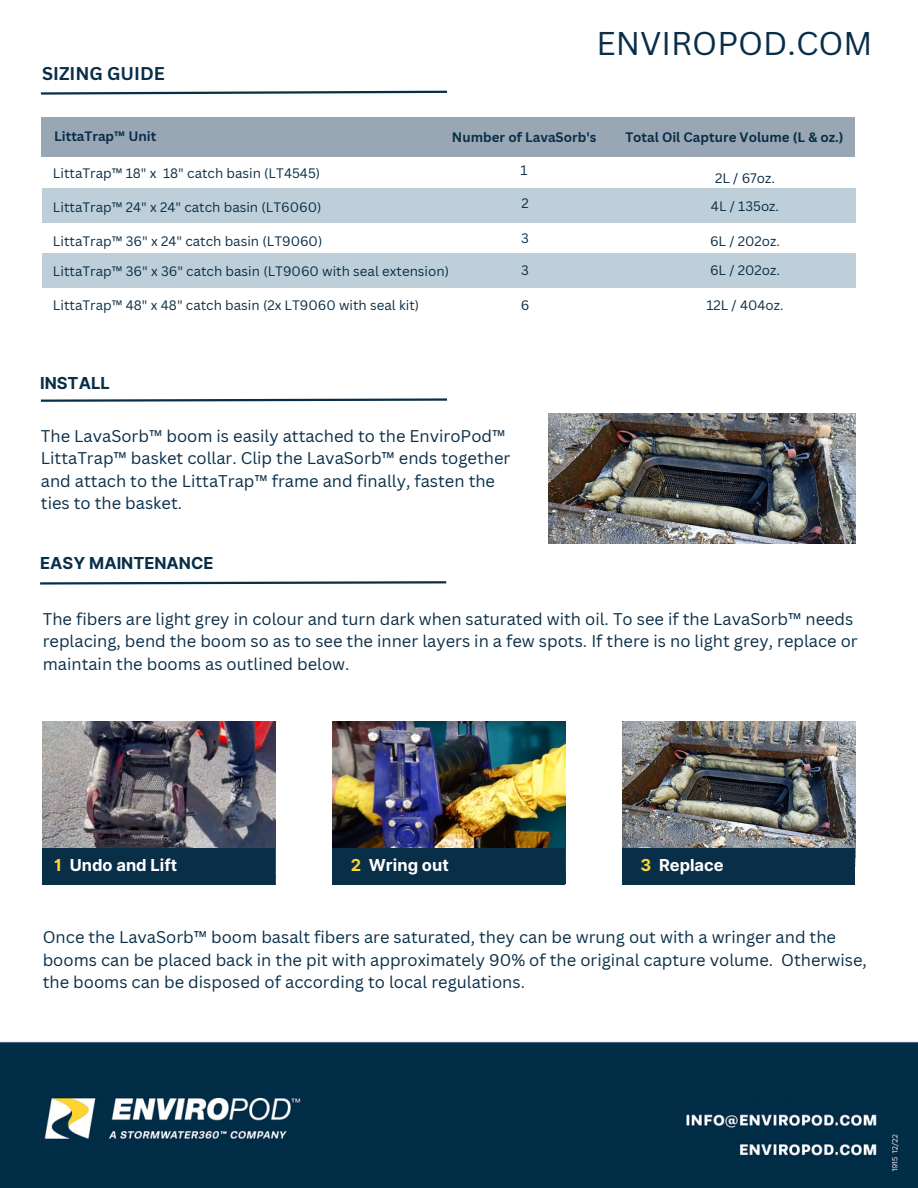
<style>
.page{position:relative;width:918px;height:1188px;background:#fff}
.page>*{position:absolute;margin:0;border:0;box-sizing:border-box;transform-origin:0 0}
.t1{font:32.1px "Canva Sans";color:#092e48}
.t2{font:700 18px "Canva Sans";color:#092e48}
.t3{font:16.5px/22.5px "Canva Sans";color:#092e48}
.t4{font:700 16.5px "Inter";color:#fff}
.t5{font:700 16.5px "Inter";color:#092e48}
.t6{font:13.35px "Canva Sans";color:#092e48}
.t7{font:700 13.35px "Canva Sans";color:#092e48}
.s1{color:#ffd530}
</style>
<div class="page">
<img style="left:0;top:1041px;width:918px;height:147px">
<div style="left:41px;top:117px;width:813px;height:39px;background:#99a7b4"></div>
<svg style="left:40px;top:398px;width:407px;height:4px"></svg>
<img style="left:548px;top:413px;width:308px;height:131px">
<svg style="left:40px;top:90px;width:407px;height:5px"></svg>
<img style="left:42px;top:721px;width:233px;height:127px">
<div style="left:42px;top:848px;width:233px;height:37px;background:#092e48"></div>
<img style="left:332px;top:721px;width:233px;height:127px">
<div style="left:332px;top:848px;width:233px;height:37px;background:#092e48"></div>
<img style="left:623px;top:721px;width:232px;height:127px">
<div style="left:623px;top:848px;width:232px;height:37px;background:#092e48"></div>
<svg style="left:40px;top:581px;width:407px;height:4px"></svg>
<div style="left:42px;top:189px;width:813px;height:34px;background:#becfd9"></div>
<div style="left:43px;top:253px;width:813px;height:34px;background:#becfd9"></div>
<div style="left:687px;top:1064px;width:211px;height:34px;background:#012d47"></div>
<p class="t2" style="left:42px;top:61px;width:124px">SIZING GUIDE</p>
<p class="t1" style="left:596px;top:21px;width:278px">ENVIROPOD.COM</p>
<p class="t7" style="left:54px;top:127px;width:104px">LittaTrap™ Unit</p>
<p class="t7" style="left:452px;top:127px;width:146px">Number of LavaSorb's</p>
<p class="t7" style="left:625px;top:128px;width:220px">Total Oil Capture Volume (L &amp; oz.)</p>
<p class="t6" style="left:53px;top:163px;width:269px">LittaTrap™ 18" x 18" catch basin (LT4545)</p>
<p class="t6" style="left:53px;top:198px;width:270px">LittaTrap™ 24" x 24" catch basin (LT6060)</p>
<p class="t6" style="left:53px;top:232px;width:271px">LittaTrap™ 36" x 24" catch basin (LT9060)</p>
<p class="t6" style="left:53px;top:262px;width:398px">LittaTrap™ 36" x 36" catch basin (LT9060 with seal extension)</p>
<p class="t6" style="left:53px;top:295px;width:368px">LittaTrap™ 48" x 48" catch basin (2x LT9060 with seal kit)</p>
<p class="t6" style="left:521px;top:160px;width:9px">1</p>
<p class="t6" style="left:521px;top:194px;width:9px">2</p>
<p class="t6" style="left:521px;top:229px;width:9px">3</p>
<p class="t6" style="left:521px;top:261px;width:9px">3</p>
<p class="t6" style="left:521px;top:295px;width:10px">6</p>
<p class="t6" style="left:715px;top:169px;width:61px">2L / 67oz.</p>
<p class="t6" style="left:711px;top:197px;width:70px">4L / 135oz.</p>
<p class="t6" style="left:710px;top:232px;width:71px">6L / 202oz.</p>
<p class="t6" style="left:710px;top:261px;width:71px">6L / 202oz.</p>
<p class="t6" style="left:706px;top:295px;width:79px">12L / 404oz.</p>
<p class="t5" style="left:40px;top:373px;width:71px">INSTALL</p>
<p class="t3" style="left:41px;top:424px;width:471px">The LavaSorb™ boom is easily attached to the EnviroPod™ LittaTrap™ basket collar. Clip the LavaSorb™ ends together and attach to the LittaTrap™ frame and finally, fasten the ties to the basket.</p>
<p class="t5" style="left:40px;top:554px;width:175px">EASY MAINTENANCE</p>
<p class="t3" style="left:43px;top:607px;width:817px">The fibers are light grey in colour and turn dark when saturated with oil. To see if the LavaSorb™ needs replacing, bend the boom so as to see the inner layers in a few spots. If there is no light grey, replace or maintain the booms as outlined below.</p>
<p class="t4" style="left:54px;top:855px;width:124px"><span class="s1">1</span> Undo and Lift</p>
<p class="t4" style="left:351px;top:855px;width:99px"><span class="s1">2</span> Wring out</p>
<p class="t4" style="left:641px;top:855px;width:85px"><span class="s1">3</span> Replace</p>
<p class="t3" style="left:43px;top:926px;width:826px">Once the LavaSorb™ boom basalt fibers are saturated, they can be wrung out with a wringer and the booms can be placed back in the pit with approximately 90% of the original capture volume. Otherwise, the booms can be disposed of according to local regulations.</p>
</div>
